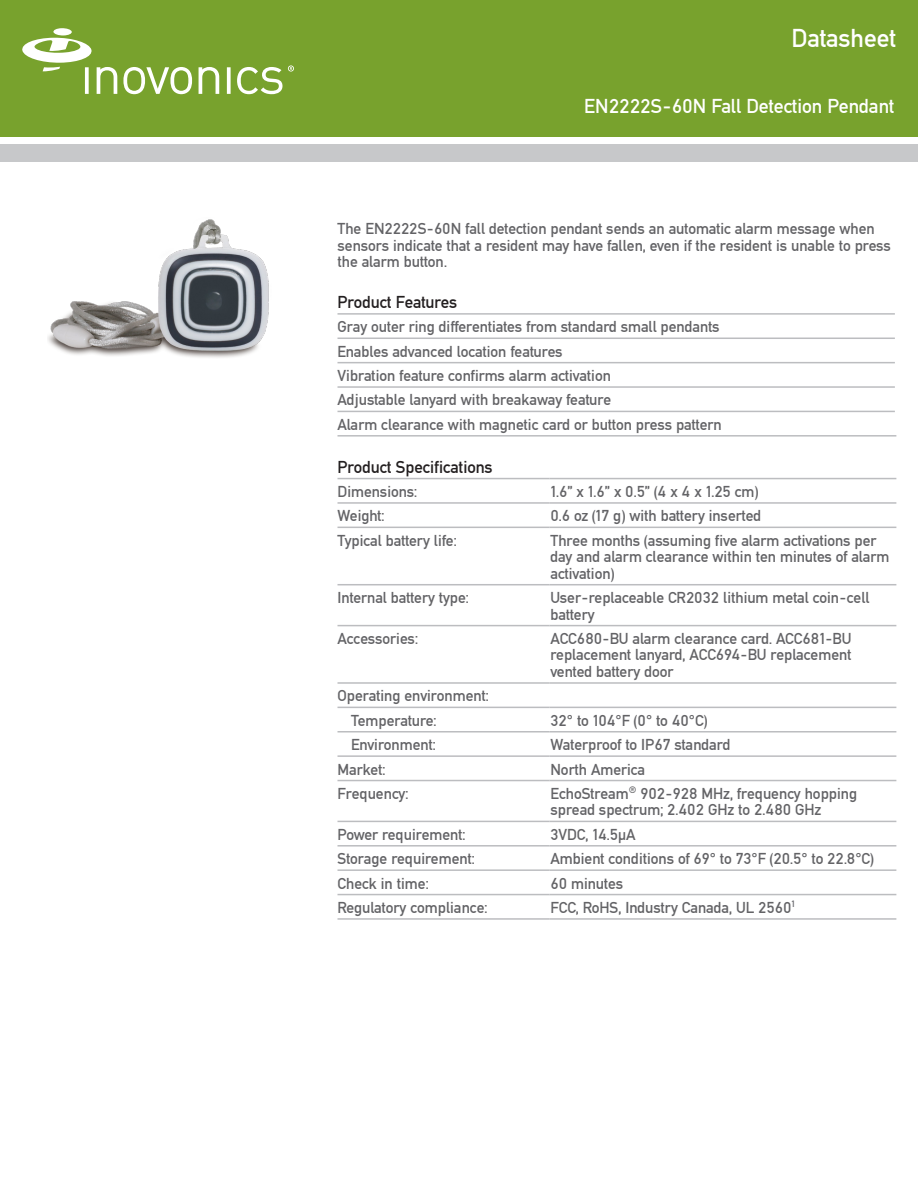
<style>
.page{position:relative;width:918px;height:1188px;background:#fff}
.page>*{position:absolute;margin:0;border:0;box-sizing:border-box;transform-origin:0 0}
.t1{font:27px "DIN Mittel EF";letter-spacing:-.005em;color:#fff}
.t2{font:21px "DIN Mittel EF";color:#fff}
.t3{font:18px "DIN Mittel EF";color:#231f20}
.t4{font:16.5px/16.5px "DIN Mittel EF";color:#636366}
</style>
<div class="page">
<div style="left:0;top:0;width:918px;height:137px;background:#78a22d"></div>
<div style="left:0;top:145px;width:918px;height:17px;background:#c7c8ca"></div>
<svg style="left:22px;top:28px;width:95px;height:66px"></svg>
<svg style="left:123px;top:67px;width:69px;height:27px"></svg>
<svg style="left:199px;top:67px;width:20px;height:27px"></svg>
<svg style="left:227px;top:67px;width:4px;height:27px"></svg>
<svg style="left:237px;top:67px;width:45px;height:27px"></svg>
<svg style="left:288px;top:65px;width:6px;height:7px"></svg>
<svg style="left:338px;top:337px;width:557px;height:76px"></svg>
<hr style="left:338px;top:313px;width:557px;height:2px;background:#bcbdc0">
<hr style="left:338px;top:338px;width:557px;height:1px;background:#bcbdc0">
<hr style="left:338px;top:362px;width:557px;height:1px;background:#bcbdc0">
<hr style="left:338px;top:386px;width:557px;height:2px;background:#bcbdc0">
<hr style="left:338px;top:411px;width:557px;height:1px;background:#bcbdc0">
<hr style="left:338px;top:435px;width:558px;height:2px;background:#bcbdc0">
<svg style="left:338px;top:477px;width:558px;height:419px"></svg>
<svg style="left:549px;top:477px;width:1px;height:50px"></svg>
<hr style="left:549px;top:528px;width:1px;height:56px;background:#fff">
<hr style="left:549px;top:585px;width:1px;height:40px;background:#fff">
<hr style="left:549px;top:626px;width:1px;height:56px;background:#fff">
<svg style="left:549px;top:684px;width:1px;height:96px"></svg>
<hr style="left:549px;top:781px;width:1px;height:40px;background:#fff">
<svg style="left:549px;top:822px;width:1px;height:74px"></svg>
<hr style="left:338px;top:478px;width:212px;height:1px;background:#bcbdc0">
<hr style="left:550px;top:478px;width:346px;height:1px;background:#bcbdc0">
<hr style="left:338px;top:502px;width:212px;height:2px;background:#bcbdc0">
<hr style="left:550px;top:502px;width:346px;height:2px;background:#bcbdc0">
<hr style="left:338px;top:527px;width:212px;height:1px;background:#bcbdc0">
<hr style="left:550px;top:527px;width:346px;height:1px;background:#bcbdc0">
<hr style="left:338px;top:584px;width:212px;height:1px;background:#bcbdc0">
<hr style="left:550px;top:584px;width:346px;height:1px;background:#bcbdc0">
<hr style="left:338px;top:625px;width:212px;height:1px;background:#bcbdc0">
<hr style="left:550px;top:625px;width:346px;height:1px;background:#bcbdc0">
<hr style="left:338px;top:682px;width:212px;height:2px;background:#bcbdc0">
<hr style="left:550px;top:682px;width:346px;height:2px;background:#bcbdc0">
<hr style="left:338px;top:707px;width:212px;height:1px;background:#bcbdc0">
<hr style="left:550px;top:707px;width:346px;height:1px;background:#bcbdc0">
<hr style="left:338px;top:731px;width:212px;height:2px;background:#bcbdc0">
<hr style="left:550px;top:731px;width:346px;height:2px;background:#bcbdc0">
<hr style="left:338px;top:755px;width:212px;height:2px;background:#bcbdc0">
<hr style="left:550px;top:755px;width:346px;height:2px;background:#bcbdc0">
<hr style="left:338px;top:780px;width:212px;height:1px;background:#bcbdc0">
<hr style="left:550px;top:780px;width:346px;height:1px;background:#bcbdc0">
<hr style="left:338px;top:821px;width:212px;height:1px;background:#bcbdc0">
<hr style="left:550px;top:821px;width:346px;height:1px;background:#bcbdc0">
<hr style="left:338px;top:845px;width:212px;height:2px;background:#bcbdc0">
<hr style="left:550px;top:845px;width:346px;height:2px;background:#bcbdc0">
<hr style="left:338px;top:869px;width:212px;height:2px;background:#bcbdc0">
<hr style="left:550px;top:869px;width:346px;height:2px;background:#bcbdc0">
<hr style="left:338px;top:894px;width:212px;height:1px;background:#bcbdc0">
<hr style="left:550px;top:894px;width:346px;height:1px;background:#bcbdc0">
<hr style="left:338px;top:918px;width:212px;height:2px;background:#bcbdc0">
<hr style="left:550px;top:918px;width:346px;height:2px;background:#bcbdc0">
<img style="left:48px;top:219px;width:221px;height:139px">
<p class="t1" style="left:791px;top:23px;width:107px">Datasheet</p>
<p class="t2" style="left:584px;top:94px;width:312px">EN2222S-60N Fall Detection Pendant</p>
<p class="t4" style="left:338px;top:221px;width:555px">The EN2222S-60N fall detection pendant sends an automatic alarm message when sensors indicate that a resident may have fallen, even if the resident is unable to press the alarm button.</p>
<p class="t3" style="left:338px;top:292px;width:121px">Product Features</p>
<p class="t4" style="left:338px;top:319px;width:384px">Gray outer ring differentiates from standard small pendants</p>
<p class="t4" style="left:338px;top:343px;width:227px">Enables advanced location features</p>
<p class="t4" style="left:338px;top:367px;width:275px">Vibration feature confirms alarm activation</p>
<p class="t4" style="left:338px;top:392px;width:275px">Adjustable lanyard with breakaway feature</p>
<p class="t4" style="left:338px;top:416px;width:386px">Alarm clearance with magnetic card or button press pattern</p>
<p class="t3" style="left:338px;top:456px;width:157px">Product Specifications</p>
<p class="t4" style="left:338px;top:483px;width:81px">Dimensions:</p>
<p class="t4" style="left:550px;top:483px;width:209px">1.6” x 1.6” x 0.5” (4 x 4 x 1.25 cm)</p>
<p class="t4" style="left:338px;top:508px;width:49px">Weight:</p>
<p class="t4" style="left:550px;top:508px;width:212px">0.6 oz (17 g) with battery inserted</p>
<p class="t4" style="left:338px;top:532px;width:121px">Typical battery life:</p>
<p class="t4" style="left:550px;top:532px;width:340px">Three months (assuming five alarm activations per day and alarm clearance within ten minutes of alarm activation)</p>
<p class="t4" style="left:338px;top:589px;width:133px">Internal battery type:</p>
<p class="t4" style="left:550px;top:589px;width:321px">User-replaceable CR2032 lithium metal coin-cell battery</p>
<p class="t4" style="left:338px;top:630px;width:82px">Accessories:</p>
<p class="t4" style="left:550px;top:630px;width:302px;text-align:justify">ACC680-BU alarm clearance card. ACC681-BU replacement lanyard, ACC694-BU replacement vented battery door</p>
<p class="t4" style="left:338px;top:688px;width:153px">Operating environment:</p>
<p class="t4" style="left:351px;top:712px;width:87px">Temperature:</p>
<p class="t4" style="left:550px;top:712px;width:158px">32° to 104°F (0° to 40°C)</p>
<p class="t4" style="left:351px;top:736px;width:86px">Environment:</p>
<p class="t4" style="left:550px;top:736px;width:181px">Waterproof to IP67 standard</p>
<p class="t4" style="left:338px;top:761px;width:50px">Market:</p>
<p class="t4" style="left:550px;top:761px;width:96px">North America</p>
<p class="t4" style="left:338px;top:785px;width:72px">Frequency:</p>
<p class="t4" style="left:550px;top:785px;width:308px">EchoStream® 902-928 MHz, frequency hopping spread spectrum; 2.402 GHz to 2.480 GHz</p>
<p class="t4" style="left:338px;top:826px;width:129px">Power requirement:</p>
<p class="t4" style="left:550px;top:826px;width:87px">3VDC, 14.5µA</p>
<p class="t4" style="left:338px;top:851px;width:139px">Storage requirement:</p>
<p class="t4" style="left:550px;top:851px;width:325px">Ambient conditions of 69° to 73°F (20.5° to 22.8°C)</p>
<p class="t4" style="left:338px;top:875px;width:93px">Check in time:</p>
<p class="t4" style="left:550px;top:875px;width:74px">60 minutes</p>
<p class="t4" style="left:338px;top:899px;width:151px">Regulatory compliance:</p>
<p class="t4" style="left:550px;top:899px;width:246px">FCC, RoHS, Industry Canada, UL 2560<sup>1</sup></p>
</div>
